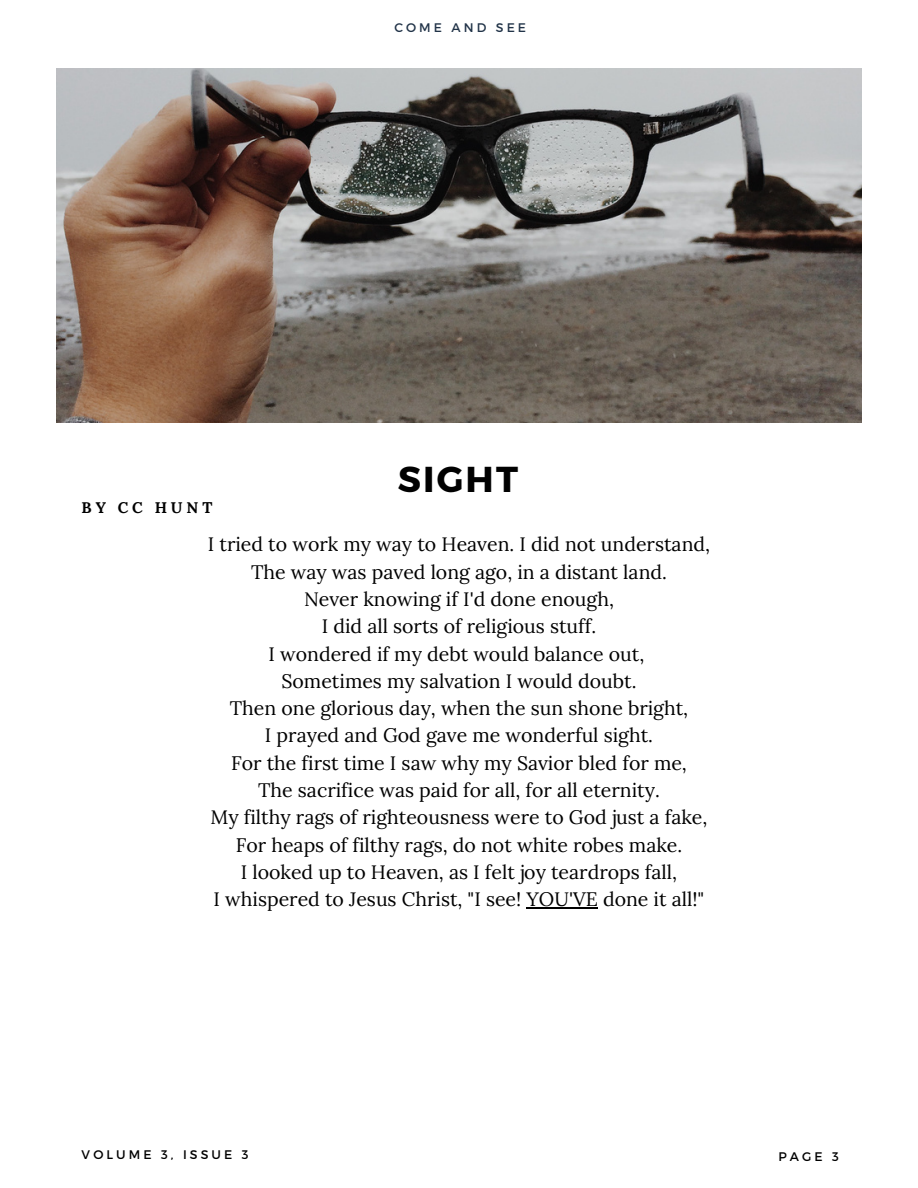
<style>
.page{position:relative;width:918px;height:1188px;background:#fff}
.page>*{position:absolute;margin:0;border:0;box-sizing:border-box;transform-origin:0 0}
.t1{font:700 36px "Montserrat";letter-spacing:.06em;color:#010101}
.t2{font:19.5px/27.3px "Lora";color:#010101;text-align:center}
.t3{font:700 15.45px "Lora";letter-spacing:.25em;color:#010101}
.t4{font:12.45px "Montserrat";letter-spacing:.25em;color:#010101}
.t5{font:12.45px "Montserrat";letter-spacing:.25em;color:#213348}
</style>
<div class="page">
<img style="left:56px;top:69px;width:806px;height:354px">
<hr style="left:527px;top:907px;width:71px;height:2px;background:#010101">
<p class="t5" style="left:394px;top:20px;width:133px">COME AND SEE</p>
<p class="t3" style="left:82px;top:497px;width:132px">BY CC HUNT</p>
<h1 class="t1" style="left:398px;top:455px;width:122px">SIGHT</h1>
<p class="t2" style="left:208px;top:531px;width:504px">I tried to work my way to Heaven. I did not understand, The way was paved long ago, in a distant land.<br>Never knowing if I'd done enough,<br>I did all sorts of religious stuff.<br>I wondered if my debt would balance out,<br>Sometimes my salvation I would doubt.<br>Then one glorious day, when the sun shone bright,<br>I prayed and God gave me wonderful sight.<br>For the first time I saw why my Savior bled for me,<br>The sacrifice was paid for all, for all eternity.<br>My filthy rags of righteousness were to God just a fake, For heaps of filthy rags, do not white robes make.<br>I looked up to Heaven, as I felt joy teardrops fall,<br>I whispered to Jesus Christ, "I see! YOU'VE done it all!"</p>
<p class="t4" style="left:82px;top:1147px;width:168px">VOLUME 3, ISSUE 3</p>
<p class="t4" style="left:778px;top:1148px;width:62px">PAGE 3</p>
</div>
